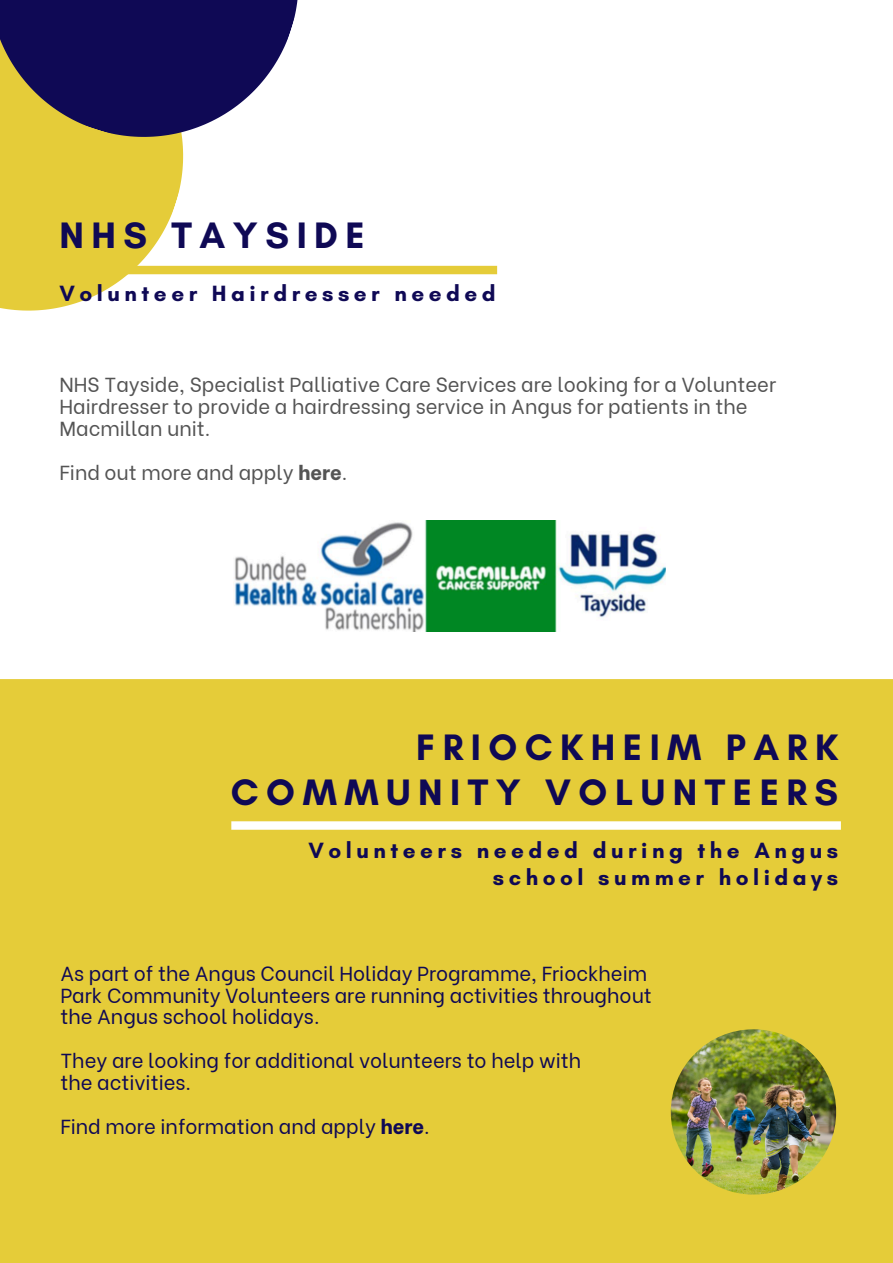
<style>
.page{position:relative;width:893px;height:1263px;background:#fff}
.page>*{position:absolute;margin:0;border:0;box-sizing:border-box;transform-origin:0 0}
.t1{font:700 37.5px/45px "Glacial Indifference";letter-spacing:.2em;color:#0f0955;text-align:right}
.t2{font:700 22.5px/27px "Glacial Indifference";letter-spacing:.2em;color:#0f0955;text-align:right}
.t3{font:20.25px "Be Vietnam";color:#0f0955}
.t4{font:20.25px/21.9px "Be Vietnam";color:#545454}
.s1{font-weight:800}
</style>
<div class="page">
<svg style="left:0;top:176px;width:222px;height:135px;fill:#e5cc39"></svg>
<svg style="left:0;top:0;width:298px;height:176px;fill:#0f0955"></svg>
<div style="left:0;top:266px;width:497px;height:8px;background:#e5cc39"></div>
<img style="left:234px;top:520px;width:432px;height:112px">
<div style="left:0;top:679px;width:893px;height:584px;background:#e5cc39"></div>
<div style="left:231px;top:821px;width:610px;height:9px;background:#fff"></div>
<img style="left:671px;top:1029px;width:165px;height:165px;border-radius:50%">
<h2 class="t1" style="left:59px;top:212px;width:307px">NHS TAYSIDE</h2>
<p class="t2" style="left:59px;top:280px;width:438px">Volunteer Hairdresser needed</p>
<p class="t4" style="left:59px;top:372px;width:718px">NHS Tayside, Specialist Palliative Care Services are looking for a Volunteer<br>Hairdresser to provide a hairdressing service in Angus for patients in the<br>Macmillan unit.</p>
<h1 class="t4" style="left:59px;top:460px;width:289px">Find out more and apply <span class="s1">here</span>.</h1>
<p class="t1" style="left:231px;top:725px;width:609px">FRIOCKHEIM PARK<br>COMMUNITY VOLUNTEERS</p>
<p class="t2" style="left:308px;top:836px;width:531px">Volunteers needed during the Angus school summer holidays</p>
<p class="t3" style="left:60px;top:956px;width:588px">As part of the Angus Council Holiday Programme, Friockheim</p>
<p class="t3" style="left:60px;top:978px;width:593px">Park Community Volunteers are running activities throughout</p>
<p class="t3" style="left:60px;top:1000px;width:261px">the Angus school holidays.</p>
<h1 class="t3" style="left:60px;top:1044px;width:522px">They are looking for additional volunteers to help with</h1>
<h2 class="t3" style="left:60px;top:1066px;width:132px">the activities.</h2>
<p class="t3" style="left:60px;top:1110px;width:371px">Find more information and apply <span class="s1">here</span>.</p>
</div>
